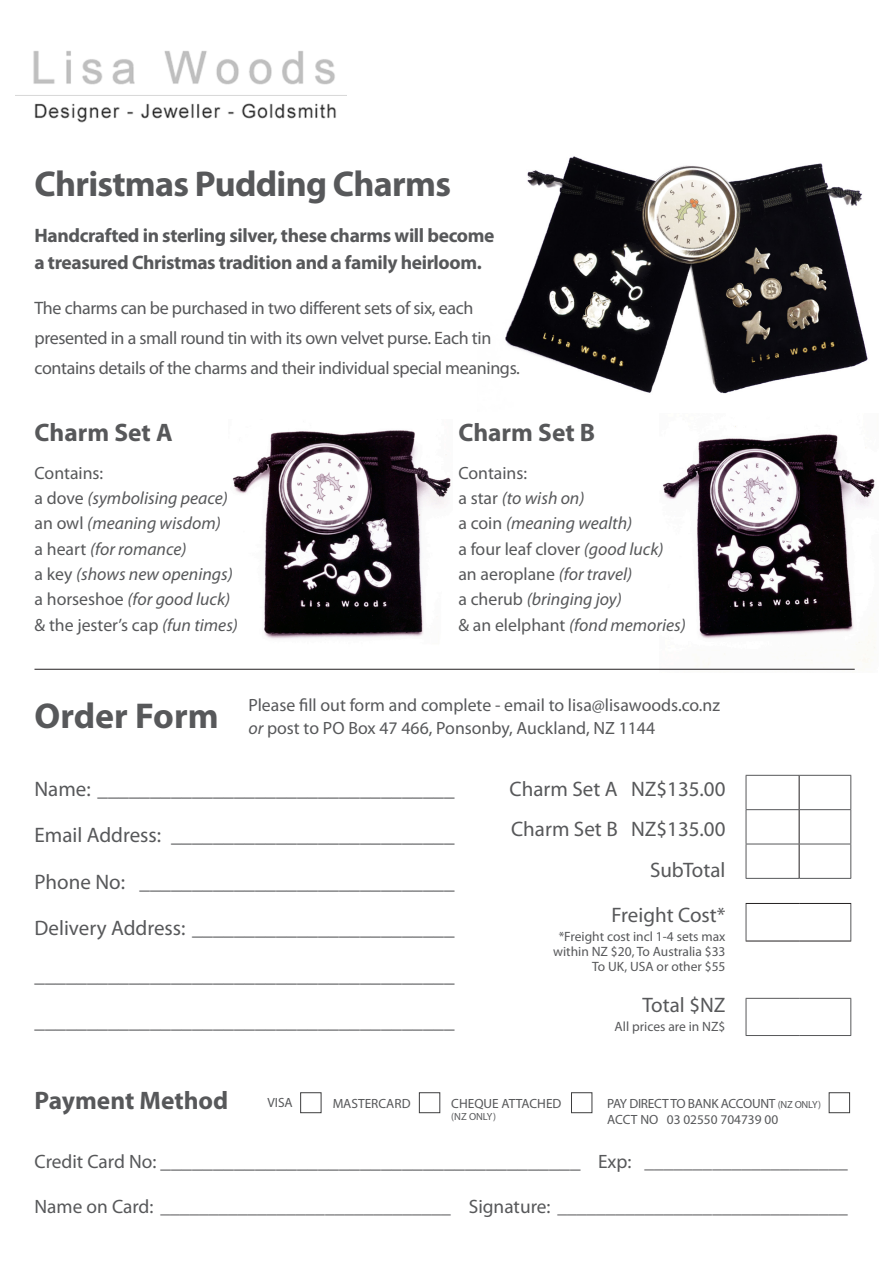
<style>
.page{position:relative;width:893px;height:1263px;background:#fff}
.page>*{position:absolute;margin:0;border:0;box-sizing:border-box;transform-origin:0 0}
.t1{font:700 36px "Myriad Pro";letter-spacing:-.02em;color:#57585a}
.t2{font:700 36px "Myriad Pro";color:#57585a}
.t3{font:700 25.35px "Myriad Pro";color:#57585a}
.t4{font:21px "Myriad Pro";color:#57585a}
.t5{font:700 19.5px "Myriad Pro";letter-spacing:-.02em;color:#57585a}
.t6{font:19.35px "Myriad Pro";color:#57585a}
.t7{font:18px/30px "Myriad Pro";letter-spacing:-.02em;color:#57585a}
.t8{font:17.7px "Myriad Pro";color:#57585a}
.t9{font:italic 17.7px "Myriad Pro";color:#57585a}
.t10{font:13.5px "Myriad Pro";color:#57585a}
.t11{font:13.35px "Myriad Pro";color:#57585a}
.t12{font:13.35px "Myriad Pro";letter-spacing:-.02em;color:#57585a}
.t13{font:10.35px "Myriad Pro";color:#57585a}
.s1{font-style:normal}
.s2{font-style:italic}
.s3{font-size:10.35px}
.s4{font-size:19.35px}
</style>
<div class="page">
<img style="left:660px;top:426px;width:215px;height:243px">
<img style="left:232px;top:430px;width:219px;height:209px">
<img style="left:505px;top:156px;width:363px;height:238px">
<hr style="left:746px;top:775px;width:53px;height:1px;background:#57585a">
<hr style="left:746px;top:776px;width:1px;height:33px;background:#57585a">
<hr style="left:799px;top:775px;width:52px;height:1px;background:#57585a">
<hr style="left:850px;top:776px;width:1px;height:33px;background:#57585a">
<hr style="left:746px;top:809px;width:53px;height:1px;background:#57585a">
<hr style="left:746px;top:810px;width:1px;height:34px;background:#57585a">
<hr style="left:799px;top:809px;width:52px;height:1px;background:#57585a">
<hr style="left:850px;top:810px;width:1px;height:34px;background:#57585a">
<hr style="left:746px;top:844px;width:53px;height:1px;background:#57585a">
<hr style="left:746px;top:844px;width:1px;height:34px;background:#57585a">
<hr style="left:799px;top:844px;width:52px;height:1px;background:#57585a">
<hr style="left:850px;top:844px;width:1px;height:34px;background:#57585a">
<hr style="left:746px;top:878px;width:53px;height:1px;background:#57585a">
<hr style="left:799px;top:878px;width:52px;height:1px;background:#57585a">
<hr style="left:746px;top:904px;width:1px;height:37px;background:#57585a">
<hr style="left:850px;top:904px;width:1px;height:37px;background:#57585a">
<hr style="left:746px;top:998px;width:53px;height:1px;background:#57585a">
<hr style="left:746px;top:999px;width:1px;height:36px;background:#57585a">
<hr style="left:799px;top:998px;width:52px;height:1px;background:#57585a">
<hr style="left:850px;top:999px;width:1px;height:36px;background:#57585a">
<hr style="left:746px;top:1035px;width:53px;height:1px;background:#57585a">
<hr style="left:799px;top:1035px;width:52px;height:1px;background:#57585a">
<hr style="left:799px;top:776px;width:1px;height:33px;background:#231f20">
<hr style="left:799px;top:810px;width:1px;height:34px;background:#231f20">
<hr style="left:799px;top:844px;width:1px;height:34px;background:#231f20">
<hr style="left:746px;top:903px;width:53px;height:1px;background:#231f20">
<hr style="left:799px;top:903px;width:52px;height:1px;background:#231f20">
<hr style="left:746px;top:941px;width:53px;height:1px;background:#231f20">
<hr style="left:799px;top:941px;width:52px;height:1px;background:#231f20">
<hr style="left:34px;top:669px;width:821px;height:1px;background:#231f20">
<div style="left:300px;top:1092px;width:21px;height:21px;border:1px solid #3e3e3f"></div>
<div style="left:419px;top:1092px;width:21px;height:21px;border:1px solid #3e3e3f"></div>
<div style="left:571px;top:1092px;width:21px;height:21px;border:1px solid #3e3e3f"></div>
<div style="left:829px;top:1092px;width:21px;height:21px;border:1px solid #3e3e3f"></div>
<img style="left:15px;top:51px;width:331px;height:72px">
<p class="t1" style="left:34px;top:160px;width:418px">Christmas Pudding Charms</p>
<p class="t5" style="left:34px;top:223px;width:461px">Handcrafted in sterling silver, these charms will become</p>
<p class="t5" style="left:34px;top:250px;width:449px">a treasured Christmas tradition and a family heirloom.</p>
<p class="t7" style="left:34px;top:293px;width:487px">The charms can be purchased in two different sets of six, each presented in a small round tin with its own velvet purse. Each tin contains details of the charms and their individual special meanings.</p>
<p class="t3" style="left:34px;top:415px;width:140px">Charm Set A</p>
<p class="t8" style="left:34px;top:462px;width:70px">Contains:</p>
<p class="t9" style="left:34px;top:487px;width:195px"><span class="s1">a dove</span> (symbolising peace)</p>
<p class="t9" style="left:34px;top:512px;width:188px"><span class="s1">an owl</span> (meaning wisdom)</p>
<p class="t9" style="left:34px;top:538px;width:154px"><span class="s1">a heart</span> (for romance)</p>
<p class="t9" style="left:34px;top:563px;width:200px"><span class="s1">a key</span> (shows new openings)</p>
<p class="t9" style="left:34px;top:589px;width:197px"><span class="s1">a horseshoe</span> (for good luck)</p>
<p class="t8" style="left:34px;top:614px;width:205px">&amp; the jester’s cap <span class="s2">(fun times)</span></p>
<p class="t3" style="left:458px;top:415px;width:138px">Charm Set B</p>
<p class="t8" style="left:458px;top:462px;width:70px">Contains:</p>
<p class="t9" style="left:458px;top:487px;width:128px"><span class="s1">a star</span> (to wish on)</p>
<p class="t9" style="left:458px;top:512px;width:175px"><span class="s1">a coin</span> (meaning wealth)</p>
<p class="t8" style="left:458px;top:538px;width:207px">a four leaf clover <span class="s2">(good luck)</span></p>
<p class="t8" style="left:458px;top:563px;width:175px">an aeroplane <span class="s2">(for travel)</span></p>
<p class="t9" style="left:458px;top:589px;width:165px"><span class="s1">a cherub</span> (bringing joy)</p>
<p class="t9" style="left:458px;top:614px;width:229px"><span class="s1">&amp; an elelphant</span> (fond memories)</p>
<p class="t2" style="left:34px;top:692px;width:186px">Order Form</p>
<p class="t8" style="left:248px;top:694px;width:473px">Please fill out form and complete - email to lisa@lisawoods.co.nz</p>
<p class="t8" style="left:248px;top:717px;width:408px"><span class="s2">or</span> post to PO Box 47 466, Ponsonby, Auckland, NZ 1144</p>
<p class="t4" style="left:34px;top:776px;width:421px">Name: __________________________________</p>
<p class="t4" style="left:34px;top:822px;width:421px">Email Address: ___________________________</p>
<p class="t4" style="left:34px;top:869px;width:421px">Phone No: ______________________________</p>
<p class="t4" style="left:34px;top:915px;width:421px">Delivery Address: _________________________</p>
<p class="t4" style="left:34px;top:962px;width:421px">________________________________________</p>
<p class="t4" style="left:34px;top:1008px;width:421px">________________________________________</p>
<p class="t4" style="left:510px;top:776px;width:217px">Charm Set A NZ$135.00</p>
<p class="t4" style="left:511px;top:816px;width:216px">Charm Set B NZ$135.00</p>
<p class="t4" style="left:650px;top:857px;width:77px">SubTotal</p>
<p class="t4" style="left:612px;top:902px;width:115px">Freight Cost*</p>
<p class="t10" style="left:559px;top:928px;width:168px">*Freight cost incl 1-4 sets max</p>
<p class="t10" style="left:553px;top:943px;width:174px">within NZ $20, To Australia $33</p>
<p class="t10" style="left:592px;top:958px;width:135px">To UK, USA or other $55</p>
<p class="t4" style="left:642px;top:992px;width:85px">Total $NZ</p>
<p class="t10" style="left:615px;top:1018px;width:112px">All prices are in NZ$</p>
<p class="t3" style="left:34px;top:1083px;width:195px">Payment Method</p>
<p class="t11" style="left:267px;top:1094px;width:27px">VISA</p>
<p class="t11" style="left:333px;top:1095px;width:79px">MASTERCARD</p>
<p class="t11" style="left:451px;top:1095px;width:112px">CHEQUE ATTACHED</p>
<p class="t13" style="left:451px;top:1110px;width:46px">(NZ ONLY)</p>
<p class="t12" style="left:607px;top:1095px;width:215px">PAY DIRECT TO BANK ACCOUNT <span class="s3">(NZ ONLY)</span></p>
<p class="t11" style="left:607px;top:1111px;width:172px">ACCT NO 03 02550 704739 00</p>
<p class="t4" style="left:34px;top:1148px;width:815px"><span class="s4">Credit Card No:</span> ________________________________________ <span class="s4">Exp: _____________________</span></p>
<p class="t6" style="left:34px;top:1195px;width:815px">Name on Card: ______________________________ Signature: ______________________________</p>
</div>
